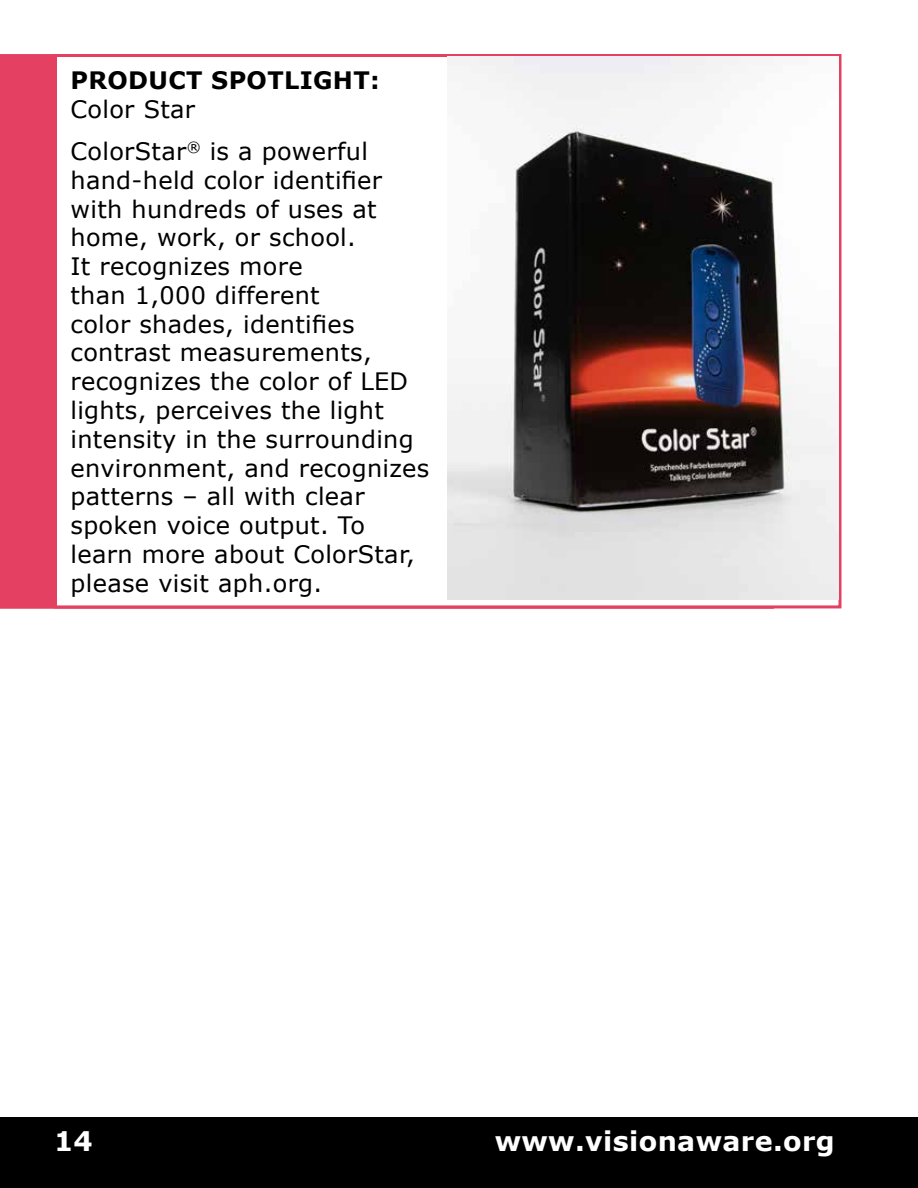
<style>
.page{position:relative;width:918px;height:1188px;background:#fff}
.page>*{position:absolute;margin:0;border:0;box-sizing:border-box;transform-origin:0 0}
.t1{font:700 27px "Verdana";letter-spacing:.015em;color:#fff}
.t2{font:24px/28.8px "Verdana";letter-spacing:.015em;color:#000}
.t3{font:700 24px "Verdana";letter-spacing:.015em;color:#000}
</style>
<div class="page">
<div style="left:0;top:1117px;width:918px;height:71px;background:#000"></div>
<div style="left:0;top:54px;width:774px;height:555px;background:#e44061"></div>
<div style="left:52px;top:54px;width:790px;height:555px;background:#fff"></div>
<img style="left:447px;top:57px;width:391px;height:542px">
<p class="t3" style="left:70px;top:65px;width:311px">PRODUCT SPOTLIGHT:</p>
<p class="t2" style="left:70px;top:87px;width:299px;line-height:42.3px">Color Star<br>ColorStar<sup>®</sup> is a powerful</p>
<p class="t2" style="left:70px;top:165px;width:360px">hand-held color identifier with hundreds of uses at home, work, or school.<br>It recognizes more<br>than 1,000 different<br>color shades, identifies contrast measurements, recognizes the color of LED lights, perceives the light intensity in the surrounding environment, and recognizes patterns – all with clear spoken voice output. To learn more about ColorStar, please visit aph.org.</p>
<p class="t1" style="left:54px;top:1124px;width:40px">14</p>
<p class="t1" style="left:495px;top:1124px;width:342px">www.visionaware.org</p>
</div>
